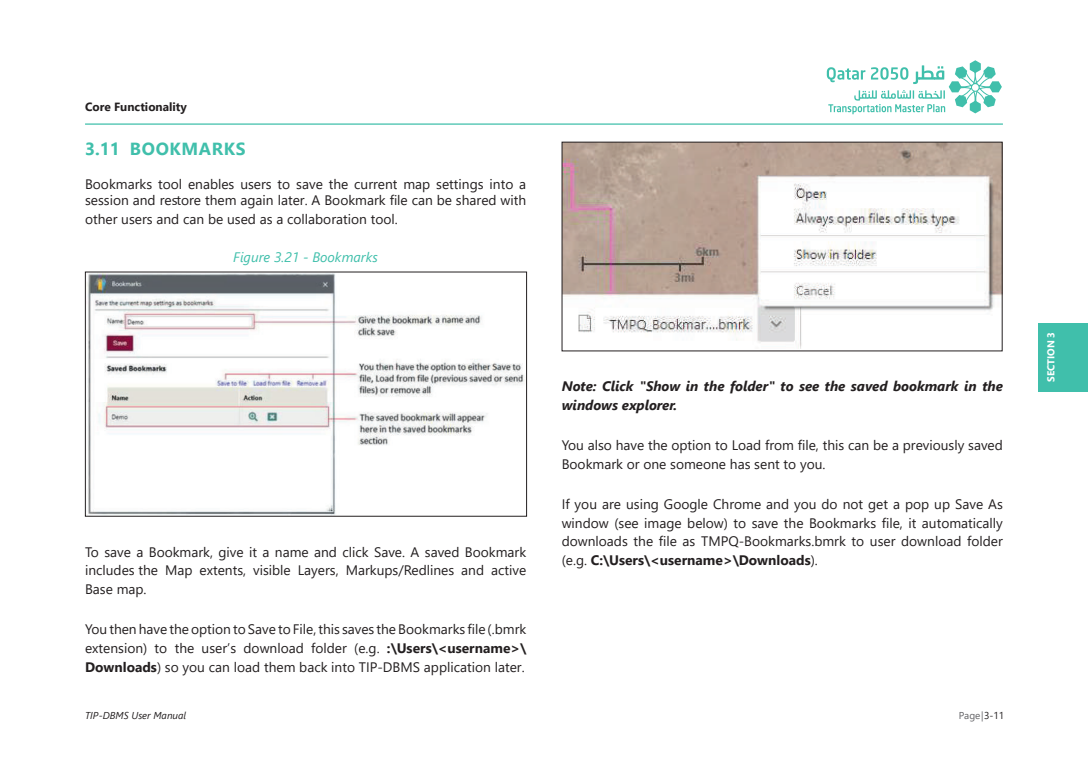
<style>
.page{position:relative;width:1088px;height:780px;background:#fff}
.page>*{position:absolute;margin:0;border:0;box-sizing:border-box;transform-origin:0 0}
.t1{font:700 17.5px "Segoe UI";letter-spacing:.035em;color:#40bfab}
.t2{font:13.75px/18.8px "Segoe UI";color:#231f20;text-align:justify}
.t3{font:italic 700 13.75px/18.8px "Segoe UI";color:#231f20}
.t4{font:italic 13.75px "Segoe UI";color:#40bfab}
.t5{font:700 11.88px "Segoe UI";color:#231f20}
.t6{font:italic 10px "Segoe UI";color:#231f20}
.t7{font:10px "Segoe UI";color:#636366}
.t8{font:700 10px "Segoe UI";color:#fff}
.s1{font-weight:700}
.s2{color:#231f20}
</style>
<div class="page">
<svg style="left:827px;top:60px;width:175px;height:54px"></svg>
<hr style="left:85px;top:123px;width:918px;height:2px;background:#40bfab">
<div style="left:1039px;top:323px;width:49px;height:68px;background:#40bfab"></div>
<img style="left:87px;top:274px;width:438px;height:240px">
<div style="left:85px;top:272px;width:442px;height:244px;border:1px solid #231f20"></div>
<img style="left:564px;top:144px;width:436px;height:205px">
<div style="left:562px;top:142px;width:440px;height:209px;border:1px solid #231f20"></div>
<p class="t5" style="left:85px;top:96px;width:103px">Core Functionality</p>
<p class="t1" style="left:85px;top:132px;width:162px">3.11 BOOKMARKS</p>
<p class="t2" style="left:85px;top:174px;width:443px;line-height:16.5px">Bookmarks tool enables users to save the current map settings into a session and restore them again later. A Bookmark file can be shared with</p>
<p class="t2" style="left:85px;top:208px;width:314px">other users and can be used as a collaboration tool.</p>
<p class="t4" style="left:233px;top:249px;width:146px">Figure 3.21 - Bookmarks</p>
<p class="t2" style="left:85px;top:541px;width:443px">To save a Bookmark, give it a name and click Save. A saved Bookmark includes the Map extents, visible Layers, Markups/Redlines and active Base map.</p>
<p class="t2" style="left:85px;top:618px;width:443px">You then have the option to Save to File, this saves the Bookmarks file (.bmrk extension) to the user’s download folder (e.g. <span class="s1">:\Users\&lt;username&gt;\ Downloads</span>) so you can load them back into TIP-DBMS application later.</p>
<p class="t3" style="left:562px;top:377px;width:443px">Note: Click "Show in the folder" to see the saved bookmark in the windows explorer.</p>
<p class="t2" style="left:562px;top:434px;width:443px">You also have the option to Load from file, this can be a previously saved<br>Bookmark or one someone has sent to you.</p>
<p class="t2" style="left:562px;top:493px;width:443px">If you are using Google Chrome and you do not get a pop up Save As window (see image below) to save the Bookmarks file, it automatically downloads the file as TMPQ-Bookmarks.bmrk to user download folder (e.g. <span class="s1">C:\Users\&lt;username&gt;\Downloads</span>).</p>
<p class="t6" style="left:85px;top:710px;width:103px">TIP-DBMS User Manual</p>
<p class="t7" style="left:959px;top:706px;width:47px">Page | <span class="s2">3-11</span></p>
<p class="t8" style="left:1041px;top:382px;width:51px;rotate:-90deg">SECTION 3</p>
</div>
